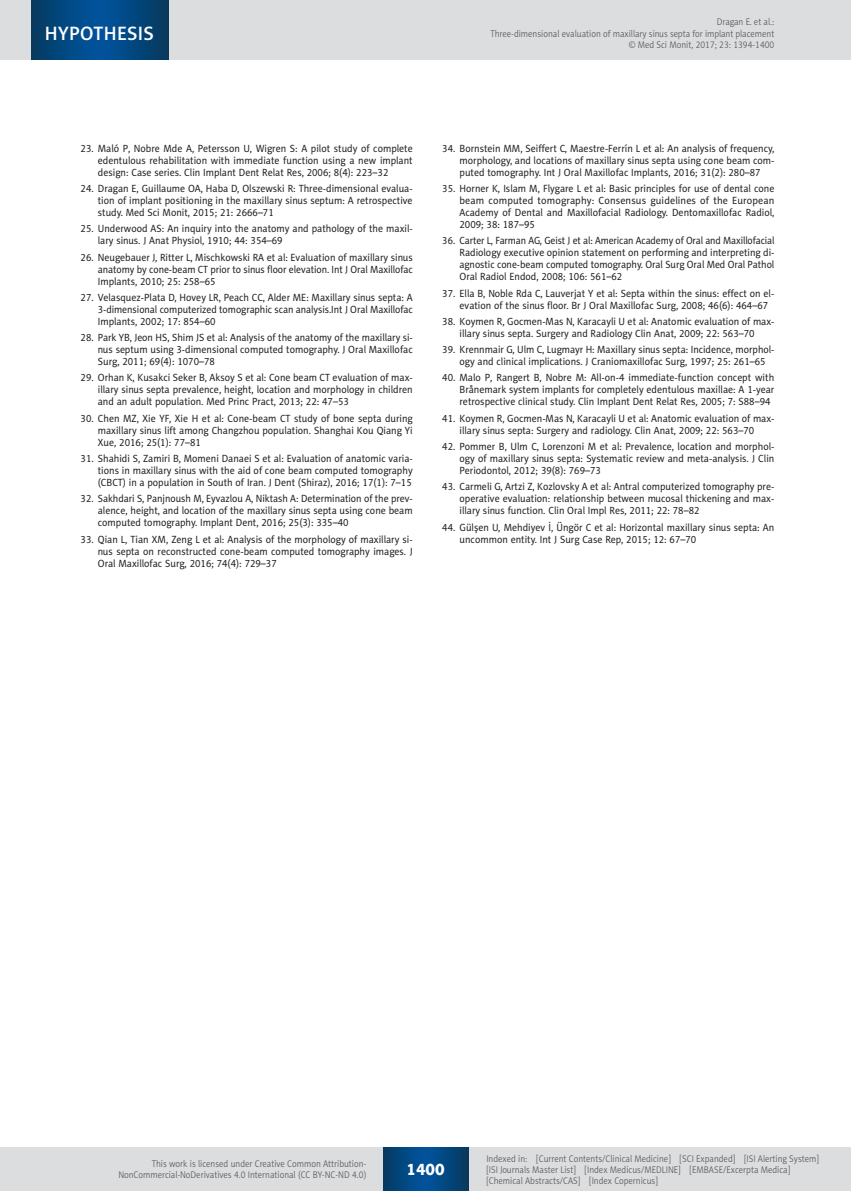
<style>
.page{position:relative;width:851px;height:1191px;background:#fff}
.page>*{position:absolute;margin:0;border:0;box-sizing:border-box;transform-origin:0 0}
.t1{font:19.5px "Naomi Sans EFN Medium";letter-spacing:.015em;color:#fff}
.t2{font:16.5px "Naomi Sans EFN Heavy";color:#fff}
.MSM_Referencje_punkt{font:10.5px/12px "Naomi Sans EFN";color:#231f20;text-align:justify;scale:.95 1}
.MSM_Referencje_punkt-2{font:10.5px/12px "Naomi Sans EFN";color:#231f20;text-align:justify;scale:.94 1}
.MSM_Referencje_punkt-3{font:10.5px/12px "Naomi Sans EFN";color:#231f20;text-align:justify;scale:.93 1}
.t3{font:9.75px/11.2px "Naomi Sans EFN Light";color:#57585a;text-align:right;scale:.9 1}
</style>
<div class="page">
<div style="left:0;top:1148px;width:850px;height:43px;background:#dcdddf"></div>
<svg style="left:383px;top:1147px;width:85px;height:43px;background:#02477e"></svg>
<div style="left:0;top:0;width:850px;height:60px;background:#dcdddf"></div>
<svg style="left:32px;top:0;width:136px;height:60px;background:#02477e"></svg>
<h1 class="t1" style="left:45px;top:22px;width:111px">HYPOTHESIS</h1>
<p class="t3" style="left:490px;top:16px;width:317px">Dragan E. et al.:<br>Three-dimensional evaluation of maxillary sinus septa for implant placement © Med Sci Monit, 2017; 23: 1394-1400</p>
<p class="MSM_Referencje_punkt" style="left:98px;top:142px;width:333px;text-indent:-17px">23. Maló P, Nobre Mde A, Petersson U, Wigren S: A pilot study of complete edentulous rehabilitation with immediate function using a new implant design: Case series. Clin Implant Dent Relat Res, 2006; 8(4): 223–32</p>
<p class="MSM_Referencje_punkt" style="left:98px;top:183px;width:333px;text-indent:-17px">24. Dragan E, Guillaume OA, Haba D, Olszewski R: Three-dimensional evalua&shy;tion of implant positioning in the maxillary sinus septum: A retrospective study. Med Sci Monit, 2015; 21: 2666–71</p>
<p class="MSM_Referencje_punkt" style="left:98px;top:223px;width:333px;text-indent:-17px">25. Underwood AS: An inquiry into the anatomy and pathology of the maxil&shy;lary sinus. J Anat Physiol, 1910; 44: 354–69</p>
<p class="MSM_Referencje_punkt" style="left:98px;top:251px;width:333px;text-indent:-17px">26. Neugebauer J, Ritter L, Mischkowski RA et al: Evaluation of maxillary sinus anatomy by cone-beam CT prior to sinus floor elevation. Int J Oral Maxillofac Implants, 2010; 25: 258–65</p>
<p class="MSM_Referencje_punkt" style="left:98px;top:291px;width:333px;text-indent:-17px">27. Velasquez-Plata D, Hovey LR, Peach CC, Alder ME: Maxillary sinus septa: A 3-dimensional computerized tomographic scan analysis.Int J Oral Maxillofac Implants, 2002; 17: 854–60</p>
<p class="MSM_Referencje_punkt-2" style="left:98px;top:332px;width:336px;text-indent:-17px">28. Park YB, Jeon HS, Shim JS et al: Analysis of the anatomy of the maxillary si&shy;nus septum using 3-dimensional computed tomography. J Oral Maxillofac Surg, 2011; 69(4): 1070–78</p>
<p class="MSM_Referencje_punkt" style="left:98px;top:372px;width:333px;text-indent:-17px">29. Orhan K, Kusakci Seker B, Aksoy S et al: Cone beam CT evaluation of max&shy;illary sinus septa prevalence, height, location and morphology in children and an adult population. Med Princ Pract, 2013; 22: 47–53</p>
<p class="MSM_Referencje_punkt" style="left:98px;top:412px;width:333px;text-indent:-17px">30. Chen MZ, Xie YF, Xie H et al: Cone-beam CT study of bone septa during maxillary sinus lift among Changzhou population. Shanghai Kou Qiang Yi Xue, 2016; 25(1): 77–81</p>
<p class="MSM_Referencje_punkt" style="left:98px;top:452px;width:333px;text-indent:-17px">31. Shahidi S, Zamiri B, Momeni Danaei S et al: Evaluation of anatomic varia&shy;tions in maxillary sinus with the aid of cone beam computed tomography (CBCT) in a population in South of Iran. J Dent (Shiraz), 2016; 17(1): 7–15</p>
<p class="MSM_Referencje_punkt-2" style="left:98px;top:493px;width:336px;text-indent:-17px">32. Sakhdari S, Panjnoush M, Eyvazlou A, Niktash A: Determination of the prev&shy;alence, height, and location of the maxillary sinus septa using cone beam computed tomography. Implant Dent, 2016; 25(3): 335–40</p>
<p class="MSM_Referencje_punkt" style="left:98px;top:533px;width:333px;text-indent:-17px">33. Qian L, Tian XM, Zeng L et al: Analysis of the morphology of maxillary si&shy;nus septa on reconstructed cone-beam computed tomography images. J Oral Maxillofac Surg, 2016; 74(4): 729–37</p>
<p class="MSM_Referencje_punkt" style="left:459px;top:142px;width:333px;text-indent:-17px">34. Bornstein MM, Seiffert C, Maestre-Ferrín L et al: An analysis of frequency, morphology, and locations of maxillary sinus septa using cone beam com&shy;puted tomography. Int J Oral Maxillofac Implants, 2016; 31(2): 280–87</p>
<p class="MSM_Referencje_punkt" style="left:459px;top:183px;width:333px;text-indent:-17px">35. Horner K, Islam M, Flygare L et al: Basic principles for use of dental cone beam computed tomography: Consensus guidelines of the European Academy of Dental and Maxillofacial Radiology. Dentomaxillofac Radiol, 2009; 38: 187–95</p>
<p class="MSM_Referencje_punkt-3" style="left:459px;top:235px;width:340px;text-indent:-17px">36. Carter L, Farman AG, Geist J et al: American Academy of Oral and Maxillofacial Radiology executive opinion statement on performing and interpreting di&shy;agnostic cone-beam computed tomography. Oral Surg Oral Med Oral Pathol Oral Radiol Endod, 2008; 106: 561–62</p>
<p class="MSM_Referencje_punkt" style="left:459px;top:287px;width:333px;text-indent:-17px">37. Ella B, Noble Rda C, Lauverjat Y et al: Septa within the sinus: effect on el&shy;evation of the sinus floor. Br J Oral Maxillofac Surg, 2008; 46(6): 464–67</p>
<p class="MSM_Referencje_punkt" style="left:442px;top:315px;width:351px;text-align:center">38. Koymen R, Gocmen-Mas N, Karacayli U et al: Anatomic evaluation of max&shy;illary sinus septa. Surgery and Radiology Clin Anat, 2009; 22: 563–70</p>
<p class="MSM_Referencje_punkt-2" style="left:459px;top:344px;width:336px;text-indent:-17px">39. Krennmair G, Ulm C, Lugmayr H: Maxillary sinus septa: Incidence, morphol&shy;ogy and clinical implications. J Craniomaxillofac Surg, 1997; 25: 261–65</p>
<p class="MSM_Referencje_punkt" style="left:459px;top:372px;width:333px;text-indent:-17px">40. Malo P, Rangert B, Nobre M: All-on-4 immediate-function concept with Brånemark system implants for completely edentulous maxillae: A 1-year retrospective clinical study. Clin Implant Dent Relat Res, 2005; 7: S88–94</p>
<p class="MSM_Referencje_punkt" style="left:442px;top:412px;width:351px;text-align:center">41. Koymen R, Gocmen-Mas N, Karacayli U et al: Anatomic evaluation of max&shy;illary sinus septa: Surgery and radiology. Clin Anat, 2009; 22: 563–70</p>
<p class="MSM_Referencje_punkt" style="left:459px;top:440px;width:333px;text-indent:-17px">42. Pommer B, Ulm C, Lorenzoni M et al: Prevalence, location and morphol&shy;ogy of maxillary sinus septa: Systematic review and meta-analysis. J Clin Periodontol, 2012; 39(8): 769–73</p>
<p class="MSM_Referencje_punkt" style="left:459px;top:481px;width:333px;text-indent:-17px">43. Carmeli G, Artzi Z, Kozlovsky A et al: Antral computerized tomography pre&shy;operative evaluation: relationship between mucosal thickening and max&shy;illary sinus function. Clin Oral Impl Res, 2011; 22: 78–82</p>
<p class="MSM_Referencje_punkt" style="left:459px;top:521px;width:333px;text-indent:-17px">44. Gülşen U, Mehdiyev İ, Üngör C et al: Horizontal maxillary sinus septa: An uncommon entity. Int J Surg Case Rep, 2015; 12: 67–70</p>
<p class="t3" style="left:118px;top:1158px;width:277px">This work is licensed under Creative Common Attribution-<br>NonCommercial-NoDerivatives 4.0 International (CC BY-NC-ND 4.0)</p>
<h2 class="t2" style="left:406px;top:1159px;width:40px">1400</h2>
<p class="t3" style="left:486px;top:1152px;width:371px;text-align:left">Indexed in: [Current Contents/Clinical Medicine] [SCI Expanded] [ISI Alerting System] [ISI Journals Master List] [Index Medicus/MEDLINE] [EMBASE/Excerpta Medica] [Chemical Abstracts/CAS] [Index Copernicus]</p>
</div>
